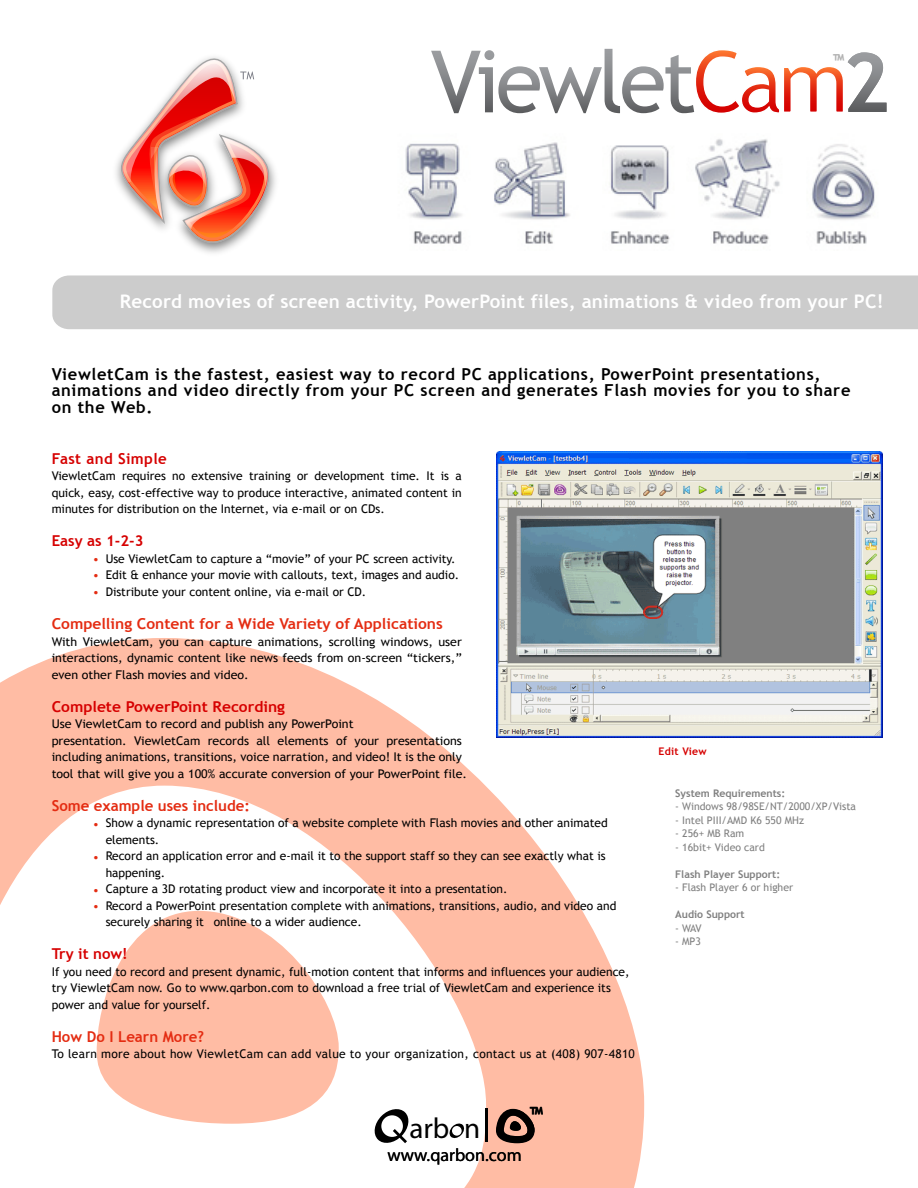
<style>
.page{position:relative;width:918px;height:1188px;background:#fff}
.page>*{position:absolute;margin:0;border:0;box-sizing:border-box;transform-origin:0 0}
.t1{font:29.1px "Myriad";color:#000}
.t2{font:700 21px "Trebuchet MS";color:#000}
.t3{font:700 18.75px "Trebuchet MS";letter-spacing:.01em;color:#fff}
.t4{font:18px "Myriad";color:#000}
.t5{font:700 18px "Trebuchet MS";color:#b3b3b3}
.t6{font:700 16.5px/16.5px "Trebuchet MS";letter-spacing:.04em;color:#000}
.t7{font:700 15px "Trebuchet MS";color:#e42c12;scale:1.04 1}
.t8{font:700 15px "Trebuchet MS";color:#e42c12}
.t9{font:700 15px "Trebuchet MS";color:#d60000;scale:1.04 1}
.t10{font:700 15px "Trebuchet MS";color:#d60000}
.t11{font:700 15px "Trebuchet MS";letter-spacing:.025em;color:#d60000}
.t12{font:12px/16.5px "Trebuchet MS";color:#000}
.t13{font:12px/16.5px "Trebuchet MS";color:#000;text-align:justify;scale:1.04 1}
.t14{font:12px "Trebuchet MS";letter-spacing:.025em;color:#000}
.t15{font:12px/16.5px "Trebuchet MS";color:#e42c12;text-align:justify}
.t16{font:10.5px "Trebuchet MS";color:#7f7f7f}
.t17{font:700 10.5px "Trebuchet MS";color:#7f7f7f}
.t18{font:700 10.5px "Trebuchet MS";letter-spacing:.025em;color:#d60000}
</style>
<div class="page">
<img style="left:846px;top:145px;width:29px;height:99px">
<svg style="left:0;top:638px;width:644px;height:550px"></svg>
<svg style="left:97px;top:911px;width:242px;height:213px;fill:#ffbca4"></svg>
<div style="left:52px;top:275px;width:866px;height:54px;background:#ccc"></div>
<svg style="left:405px;top:139px;width:441px;height:105px"></svg>
<img style="left:116px;top:154px;width:160px;height:99px">
<svg style="left:122px;top:57px;width:149px;height:191px"></svg>
<svg style="left:496px;top:1109px;width:39px;height:34px"></svg>
<hr style="left:485px;top:1108px;width:3px;height:33px;background:#000">
<svg style="left:372px;top:1107px;width:39px;height:38px"></svg>
<svg style="left:449px;top:1123px;width:16px;height:16px"></svg>
<img style="left:497px;top:452px;width:385px;height:285px">
<svg style="left:431px;top:48px;width:455px;height:66px"></svg>
<h3 class="t5" style="left:832px;top:50px;width:13px">™</h3>
<h3 class="t3" style="left:120px;top:289px;width:765px">Record movies of screen activity, PowerPoint files, animations &amp; video from your PC!</h3>
<h3 class="t6" style="left:52px;top:366px;width:800px">ViewletCam is the fastest, easiest way to record PC applications, PowerPoint presentations, animations and video directly from your PC screen and generates Flash movies for you to share on the Web.</h3>
<p class="t11" style="left:52px;top:449px;width:117px">Fast and Simple</p>
<p class="t12" style="left:52px;top:468px;width:411px;text-align:justify">ViewletCam requires no extensive training or development time. It is a quick, easy, cost-effective way to produce interactive, animated content in minutes for distribution on the Internet, via e-mail or on CDs.</p>
<p class="t10" style="left:52px;top:531px;width:93px">Easy as 1-2-3</p>
<p class="t12" style="left:106px;top:550px;width:355px">Use ViewletCam to capture a “movie” of your PC screen activity.<br>Edit &amp; enhance your movie with callouts, text, images and audio.<br>Distribute your content online, via e-mail or CD.</p>
<p class="t15" style="left:93px;top:550px;width:8px">• • •</p>
<p class="t7" style="left:52px;top:614px;width:378px">Compelling Content for a Wide Variety of Applications</p>
<p class="t13" style="left:52px;top:633px;width:396px">With ViewletCam, you can capture animations, scrolling windows, user interactions, dynamic content like news feeds from on-screen “tickers,” even other Flash movies and video.</p>
<p class="t9" style="left:52px;top:697px;width:226px">Complete PowerPoint Recording</p>
<p class="t13" style="left:52px;top:716px;width:401px;text-align:left">Use ViewletCam to record and publish any PowerPoint<br>presentation. ViewletCam records all elements of your presentations including animations, transitions, voice narration, and video! It is the only tool that will give you a 100% accurate conversion of your PowerPoint file.</p>
<p class="t8" style="left:52px;top:796px;width:200px">Some example uses include:</p>
<p class="t12" style="left:106px;top:815px;width:512px">Show a dynamic representation of a website complete with Flash movies and other animated elements.<br>Record an application error and e-mail it to the support staff so they can see exactly what is happening.<br>Capture a 3D rotating product view and incorporate it into a presentation.<br>Record a PowerPoint presentation complete with animations, transitions, audio, and video and securely sharing it online to a wider audience.</p>
<p class="t10" style="left:52px;top:945px;width:78px">Try it now!</p>
<p class="t12" style="left:52px;top:964px;width:579px">If you need to record and present dynamic, full-motion content that informs and influences your audience, try ViewletCam now. Go to www.qarbon.com to download a free trial of ViewletCam and experience its power and value for yourself.</p>
<p class="t8" style="left:52px;top:1027px;width:154px">How Do I Learn More?</p>
<p class="t14" style="left:52px;top:1047px;width:585px">To learn more about how ViewletCam can add value to your organization, contact us at (408) 907-4810</p>
<p class="t15" style="left:93px;top:815px;width:8px">•</p>
<p class="t15" style="left:93px;top:848px;width:8px">•</p>
<p class="t15" style="left:93px;top:881px;width:8px">• •</p>
<h1 class="t1" style="left:409px;top:1114px;width:72px">arb n</h1>
<h3 class="t4" style="left:388px;top:1146px;width:136px">www.qarbon.com</h3>
<h2 class="t2" style="left:529px;top:1101px;width:15px">™</h2>
<p class="t18" style="left:658px;top:744px;width:50px">Edit View</p>
<p class="t17" style="left:675px;top:787px;width:112px">System Requirements:</p>
<p class="t16" style="left:675px;top:801px;width:182px">- Windows 98/98SE/NT/2000/XP/Vista</p>
<p class="t16" style="left:675px;top:814px;width:130px">- Intel PIII/AMD K6 550 MHz</p>
<p class="t16" style="left:675px;top:828px;width:71px">- 256+ MB Ram</p>
<p class="t16" style="left:675px;top:841px;width:91px">- 16bit+ Video card</p>
<p class="t17" style="left:675px;top:868px;width:107px">Flash Player Support:</p>
<p class="t16" style="left:675px;top:882px;width:119px">- Flash Player 6 or higher</p>
<p class="t17" style="left:675px;top:908px;width:71px">Audio Support</p>
<p class="t16" style="left:675px;top:922px;width:28px">- WAV</p>
<p class="t16" style="left:675px;top:936px;width:27px">- MP3</p>
</div>
